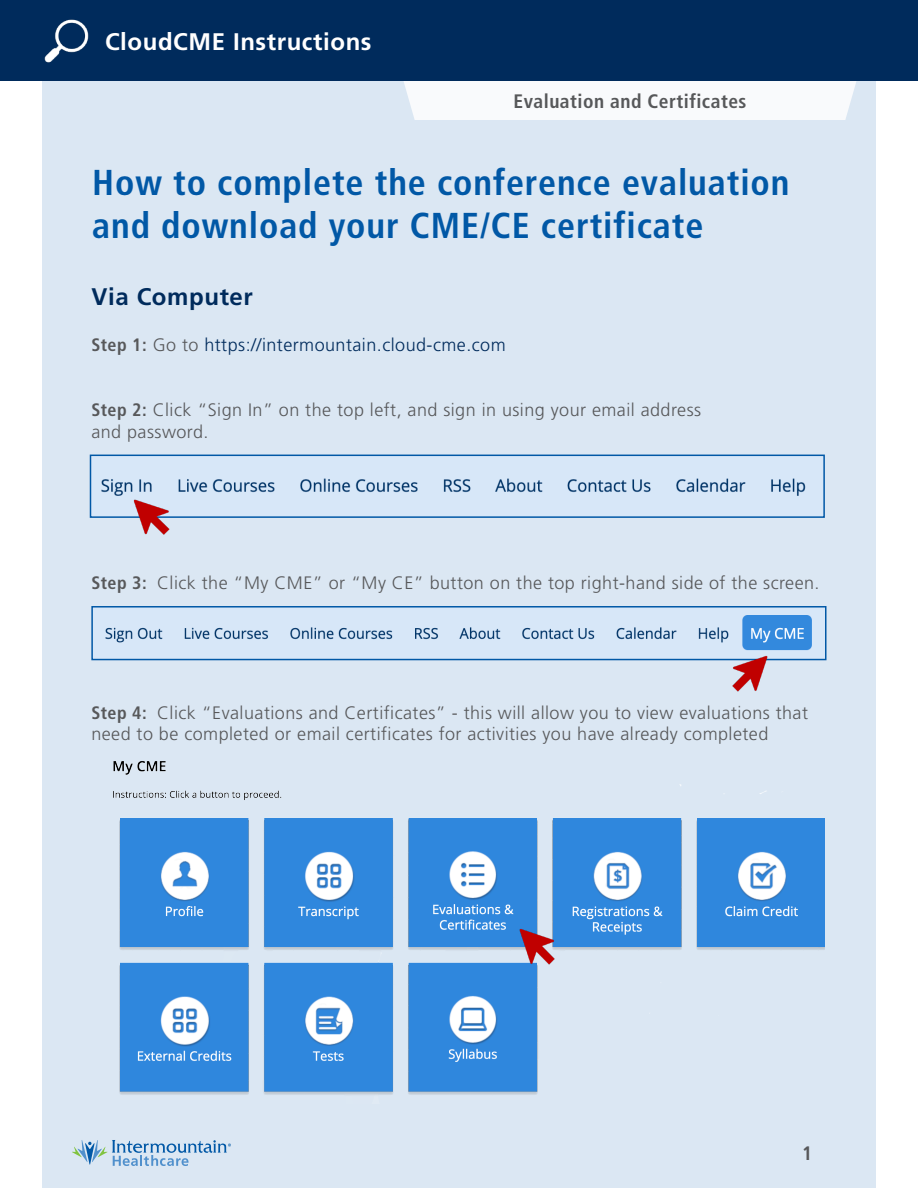
<style>
.page{position:relative;width:918px;height:1188px;background:#fff}
.page>*{position:absolute;margin:0;border:0;box-sizing:border-box;transform-origin:0 0}
.t1{font:700 condensed 36px/43.2px "Frutiger LT Std";letter-spacing:.025em;color:#0158a6}
.t2{font:700 24px "Frutiger LT Std";letter-spacing:.025em;color:#fff}
.t3{font:700 24px "Frutiger LT Std";letter-spacing:.025em;color:#002b5c}
.t4{font:700 condensed 19.5px "Frutiger LT Std";letter-spacing:.025em;color:#57585a}
.t5{font:300 18px/21.6px "Frutiger LT Std";letter-spacing:.025em;color:#57585a}
.t6{font:300 18px "Frutiger LT Std";letter-spacing:.025em;color:#002b5c}
.s1{font-weight:700;font-stretch:condensed;color:#57585a}
.s2{color:#57585a}
.s3{font-weight:700;font-stretch:condensed}
</style>
<div class="page">
<div style="left:42px;top:81px;width:834px;height:1107px;background:#dbe7f3"></div>
<svg style="left:404px;top:81px;width:452px;height:39px"></svg>
<div style="left:0;top:0;width:918px;height:81px;background:#002b5c"></div>
<img style="left:44px;top:19px;width:45px;height:44px">
<svg style="left:72px;top:1140px;width:159px;height:26px;background:#afcbe2"></svg>
<img style="left:93px;top:458px;width:729px;height:57px">
<div style="left:90px;top:455px;width:735px;height:63px;border:2px solid #0158a6"></div>
<img style="left:122px;top:488px;width:59px;height:59px">
<img style="left:94px;top:609px;width:729px;height:48px">
<div style="left:91px;top:606px;width:735px;height:54px;border:2px solid #0158a6"></div>
<img style="left:720px;top:644px;width:59px;height:59px">
<img style="left:108px;top:754px;width:717px;height:349px">
<img style="left:507px;top:917px;width:59px;height:59px">
<p class="t2" style="left:105px;top:27px;width:268px">CloudCME Instructions</p>
<p class="t4" style="left:513px;top:89px;width:235px">Evaluation and Certificates</p>
<p class="t1" style="left:92px;top:161px;width:699px">How to complete the conference evaluation and download your CME/CE certificate</p>
<p class="t3" style="left:91px;top:282px;width:163px">Via Computer</p>
<p class="t6" style="left:91px;top:335px;width:416px"><span class="s1">Step 1:</span> <span class="s2">Go to</span> https://intermountain.cloud-cme.com</p>
<p class="t5" style="left:91px;top:399px;width:611px"><span class="s3">Step 2:</span> Click “Sign In” on the top left, and sign in using your email address and password.</p>
<p class="t5" style="left:91px;top:572px;width:730px"><span class="s3">Step 3:</span> Click the “My CME” or “My CE” button on the top right-hand side of the screen.</p>
<p class="t5" style="left:91px;top:702px;width:718px"><span class="s3">Step 4:</span> Click “Evaluations and Certificates” - this will allow you to view evaluations that need to be completed or email certificates for activities you have already completed</p>
<p class="t4" style="left:802px;top:1142px;width:12px">1</p>
</div>
